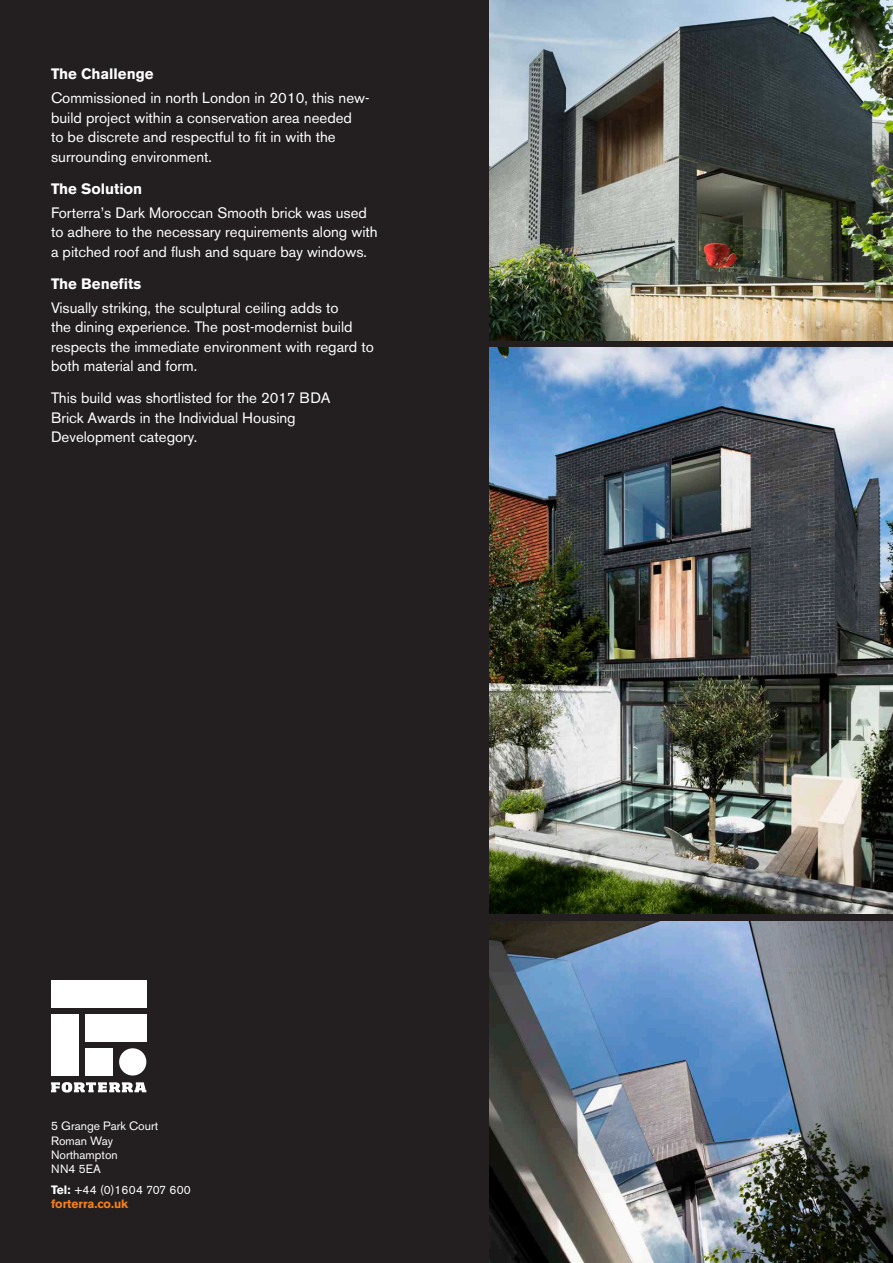
<style>
.page{position:relative;width:893px;height:1263px;background:#231f20}
.page>*{position:absolute;margin:0;border:0;box-sizing:border-box;transform-origin:0 0}
.t1{font:15px/19.5px "Akzidenz Grotesk BE";color:#fff}
.t2{font:700 15px "Akzidenz Grotesk BE";color:#fff}
.t3{font:12px/14.2px "Akzidenz Grotesk BE";color:#fff}
.s1{font-weight:700}
.s2{font-weight:700;color:#f5821f}
</style>
<div class="page">
<svg style="left:51px;top:1082px;width:95px;height:10px"></svg>
<div style="left:51px;top:980px;width:95px;height:27px;background:#fff"></div>
<div style="left:51px;top:1014px;width:27px;height:61px;background:#fff"></div>
<div style="left:85px;top:1014px;width:61px;height:27px;background:#fff"></div>
<div style="left:119px;top:1048px;width:27px;height:27px;background:#fff;border-radius:50%"></div>
<div style="left:85px;top:1048px;width:27px;height:27px;background:#fff"></div>
<img style="left:489px;top:921px;width:404px;height:342px">
<img style="left:489px;top:348px;width:404px;height:565px">
<img style="left:489px;top:0;width:404px;height:340px">
<p class="t2" style="left:51px;top:65px;width:104px">The Challenge</p>
<p class="t1" style="left:51px;top:88px;width:320px">Commissioned in north London in 2010, this new&shy;build project within a conservation area needed<br>to be discrete and respectful to fit in with the surrounding environment.</p>
<p class="t2" style="left:51px;top:180px;width:93px">The Solution</p>
<p class="t1" style="left:51px;top:203px;width:328px">Forterra’s Dark Moroccan Smooth brick was used to adhere to the necessary requirements along with a pitched roof and flush and square bay windows.</p>
<p class="t2" style="left:51px;top:275px;width:92px">The Benefits</p>
<p class="t1" style="left:51px;top:298px;width:324px">Visually striking, the sculptural ceiling adds to<br>the dining experience. The post-modernist build respects the immediate environment with regard to both material and form.</p>
<p class="t1" style="left:51px;top:388px;width:281px">This build was shortlisted for the 2017 BDA<br>Brick Awards in the Individual Housing<br>Development category.</p>
<p class="t3" style="left:51px;top:1119px;width:109px">5 Grange Park Court<br>Roman Way<br>Northampton<br>NN4 5EA</p>
<p class="t3" style="left:51px;top:1182px;width:141px"><span class="s1">Tel:</span> +44 (0)1604 707 600 <span class="s2">forterra.co.uk</span></p>
</div>
